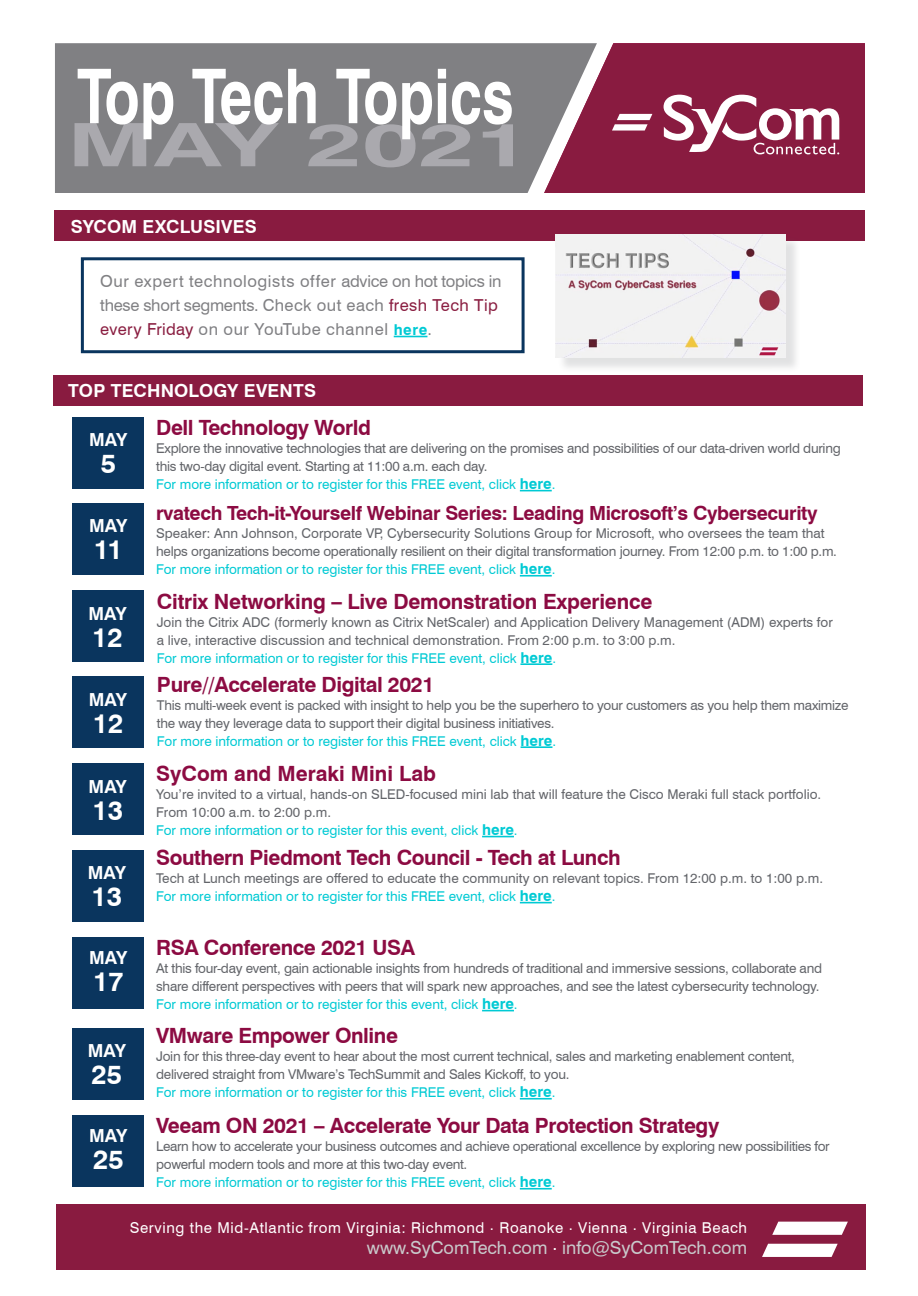
<style>
.page{position:relative;width:918px;height:1296px;background:#fff}
.page>*{position:absolute;margin:0;border:0;box-sizing:border-box;transform-origin:0 0}
.t1{font:700 27px "Swiss 721 BT";color:#fff}
.t2{font:700 21px "Swiss 721 BT";letter-spacing:-.02em;color:#8c0b42}
.t3{font:700 21px "Swiss 721 BT";color:#8c0b42}
.t4{font:700 19.5px "Swiss 721 BT";letter-spacing:-.02em;color:#8c0b42}
.Body_Bulleted{font:700 18px "Swiss 721 BT";letter-spacing:.005em;color:#fff}
.t5{font:18px "Swiss 721 BT";color:#c9c9cb}
.Body_Bulleted-2{font:16.5px/24px "Swiss 721 BT";letter-spacing:.025em;color:#808083}
.t6{font:15px "Swiss 721 BT";letter-spacing:.045em;color:#fff}
.t7{font:13.5px/18px "Swiss 721 BT";letter-spacing:-.02em;color:#63656a}
.t8{font:13.5px "Swiss 721 BT";color:#00cad4}
.t9{font:13.5px/18px "Swiss 721 BT";color:#63656a}
.s1{color:#8a1e41}
.s2{font-weight:700;font-size:15px;color:#00cad4}
.s3{font-weight:700;font-size:15px}
</style>
<div class="page">
<div style="left:56px;top:1205px;width:810px;height:65px;background:#891b40"></div>
<svg style="left:762px;top:1244px;width:76px;height:13px"></svg>
<svg style="left:772px;top:1222px;width:76px;height:13px"></svg>
<div style="left:72px;top:417px;width:72px;height:72px;background:#0a355e"></div>
<div style="left:72px;top:504px;width:72px;height:71px;background:#0a355e"></div>
<div style="left:72px;top:763px;width:72px;height:72px;background:#0a355e"></div>
<div style="left:72px;top:590px;width:72px;height:72px;background:#0a355e"></div>
<div style="left:72px;top:850px;width:72px;height:72px;background:#0a355e"></div>
<div style="left:72px;top:937px;width:72px;height:72px;background:#0a355e"></div>
<div style="left:597px;top:43px;width:268px;height:150px;background:#891b40"></div>
<svg style="left:612px;top:114px;width:40px;height:17px"></svg>
<svg style="left:664px;top:95px;width:175px;height:59px"></svg>
<svg style="left:55px;top:43px;width:542px;height:150px;background:#887f84"></svg>
<div style="left:81px;top:257px;width:444px;height:96px;background:#fff;border:3px solid #0a355e"></div>
<hr style="left:394px;top:336px;width:33px;height:1px;background:#00cad4">
<div style="left:53px;top:375px;width:810px;height:30px;background:#891b40"></div>
<hr style="left:520px;top:490px;width:32px;height:1px;background:#00cad4">
<div style="left:54px;top:211px;width:811px;height:30px;background:#891b40"></div>
<div style="left:558px;top:236px;width:243px;height:137px;background:#63656a;opacity:.19"></div>
<img style="left:556px;top:234px;width:230px;height:124px">
<hr style="left:520px;top:575px;width:32px;height:2px;background:#00cad4">
<hr style="left:482px;top:836px;width:32px;height:1px;background:#00cad4">
<hr style="left:520px;top:663px;width:32px;height:2px;background:#00cad4">
<hr style="left:520px;top:902px;width:32px;height:1px;background:#00cad4">
<hr style="left:482px;top:1010px;width:32px;height:1px;background:#00cad4">
<div style="left:72px;top:676px;width:72px;height:72px;background:#0a355e"></div>
<hr style="left:521px;top:746px;width:31px;height:2px;background:#00cad4">
<div style="left:72px;top:1028px;width:72px;height:72px;background:#0a355e"></div>
<div style="left:72px;top:1115px;width:72px;height:72px;background:#0a355e"></div>
<hr style="left:520px;top:1098px;width:32px;height:2px;background:#00cad4">
<hr style="left:520px;top:1188px;width:32px;height:2px;background:#00cad4">
<svg style="left:75px;top:69px;width:438px;height:98px"></svg>
<p class="Body_Bulleted" style="left:71px;top:216px;width:187px">SYCOM EXCLUSIVES</p>
<p class="Body_Bulleted-2" style="left:100px;top:269px;width:403px">Our expert technologists offer advice on hot topics in these short segments. Check out each <span class="s1">fresh Tech Tip every Friday</span> on our YouTube channel <span class="s2">here</span>.</p>
<p class="Body_Bulleted" style="left:68px;top:380px;width:249px">TOP TECHNOLOGY EVENTS</p>
<p class="t2" style="left:156px;top:415px;width:216px">Dell Technology World</p>
<p class="t7" style="left:156px;top:439px;width:686px">Explore the innovative technologies that are delivering on the promises and possibilities of our data-driven world during this two-day digital event. Starting at 11:00 a.m. each day.</p>
<p class="t8" style="left:156px;top:476px;width:401px">For more information or to register for this FREE event, click <span class="s3">here</span>.</p>
<p class="Body_Bulleted" style="left:89px;top:428px;width:40px">MAY</p>
<p class="t1" style="left:101px;top:447px;width:17px">5</p>
<p class="Body_Bulleted" style="left:89px;top:514px;width:40px">MAY</p>
<p class="t1" style="left:94px;top:533px;width:30px">11</p>
<p class="Body_Bulleted" style="left:88px;top:603px;width:40px">MAY</p>
<p class="t1" style="left:92px;top:621px;width:32px">12</p>
<p class="Body_Bulleted" style="left:89px;top:689px;width:40px">MAY</p>
<p class="t1" style="left:93px;top:707px;width:32px">12</p>
<p class="Body_Bulleted" style="left:89px;top:776px;width:40px">MAY</p>
<p class="t1" style="left:92px;top:794px;width:32px">13</p>
<p class="Body_Bulleted" style="left:88px;top:862px;width:40px">MAY</p>
<p class="t1" style="left:92px;top:880px;width:32px">13</p>
<p class="Body_Bulleted" style="left:89px;top:947px;width:40px">MAY</p>
<p class="t1" style="left:93px;top:965px;width:32px">17</p>
<p class="Body_Bulleted" style="left:88px;top:1040px;width:40px">MAY</p>
<p class="t1" style="left:92px;top:1058px;width:32px">25</p>
<p class="Body_Bulleted" style="left:89px;top:1125px;width:40px">MAY</p>
<p class="t1" style="left:93px;top:1143px;width:32px">25</p>
<p class="t4" style="left:156px;top:501px;width:663px">rvatech Tech-it-Yourself Webinar Series: Leading Microsoft’s Cybersecurity</p>
<p class="t7" style="left:156px;top:524px;width:682px">Speaker: Ann Johnson, Corporate VP, Cybersecurity Solutions Group for Microsoft, who oversees the team that helps organizations become operationally resilient on their digital transformation journey. From 12:00 p.m. to 1:00 p.m.</p>
<p class="t8" style="left:156px;top:561px;width:401px">For more information or to register for this FREE event, click <span class="s3">here</span>.</p>
<p class="t2" style="left:157px;top:588px;width:497px">Citrix Networking – Live Demonstration Experience</p>
<p class="t9" style="left:157px;top:613px;width:678px">Join the Citrix ADC (formerly known as Citrix NetScaler) and Application Delivery Management (ADM) experts for a live, interactive discussion and technical demonstration. From 2:00 p.m. to 3:00 p.m.</p>
<p class="t8" style="left:157px;top:650px;width:401px">For more information or to register for this FREE event, click <span class="s3">here</span>.</p>
<p class="t2" style="left:157px;top:671px;width:279px">Pure//Accelerate Digital 2021</p>
<p class="t7" style="left:157px;top:696px;width:693px">This multi-week event is packed with insight to help you be the superhero to your customers as you help them maximize the way they leverage data to support their digital business initiatives.</p>
<p class="t8" style="left:157px;top:733px;width:401px">For more information or to register for this FREE event, click <span class="s3">here</span>.</p>
<p class="t3" style="left:156px;top:761px;width:281px">SyCom and Meraki Mini Lab</p>
<p class="t9" style="left:156px;top:785px;width:667px">You’re invited to a virtual, hands-on SLED-focused mini lab that will feature the Cisco Meraki full stack portfolio.<br>From 10:00 a.m. to 2:00 p.m.</p>
<p class="t8" style="left:156px;top:822px;width:363px">For more information or to register for this event, click <span class="s3">here</span>.</p>
<p class="t2" style="left:156px;top:845px;width:466px">Southern Piedmont Tech Council - Tech at Lunch</p>
<p class="t9" style="left:156px;top:869px;width:668px">Tech at Lunch meetings are offered to educate the community on relevant topics. From 12:00 p.m. to 1:00 p.m.</p>
<p class="t8" style="left:156px;top:888px;width:401px">For more information or to register for this FREE event, click <span class="s3">here</span>.</p>
<p class="t2" style="left:156px;top:935px;width:260px">RSA Conference 2021 USA</p>
<p class="t7" style="left:156px;top:959px;width:667px">At this four-day event, gain actionable insights from hundreds of traditional and immersive sessions, collaborate and share different perspectives with peers that will spark new approaches, and see the latest cybersecurity technology.</p>
<p class="t8" style="left:156px;top:996px;width:363px">For more information or to register for this event, click <span class="s3">here</span>.</p>
<p class="t2" style="left:156px;top:1023px;width:243px">VMware Empower Online</p>
<p class="t7" style="left:156px;top:1047px;width:640px">Join for this three-day event to hear about the most current technical, sales and marketing enablement content, delivered straight from VMware’s TechSummit and Sales Kickoff, to you.</p>
<p class="t8" style="left:156px;top:1084px;width:401px">For more information or to register for this FREE event, click <span class="s3">here</span>.</p>
<p class="t2" style="left:156px;top:1113px;width:565px">Veeam ON 2021 – Accelerate Your Data Protection Strategy</p>
<p class="t7" style="left:156px;top:1137px;width:675px">Learn how to accelerate your business outcomes and achieve operational excellence by exploring new possibilities for powerful modern tools and more at this two-day event.</p>
<p class="t8" style="left:156px;top:1174px;width:401px">For more information or to register for this FREE event, click <span class="s3">here</span>.</p>
<p class="t6" style="left:130px;top:1218px;width:619px">Serving the Mid-Atlantic from Virginia: Richmond . Roanoke . Vienna . Virginia Beach</p>
<p class="t5" style="left:367px;top:1237px;width:382px">www.SyComTech.com <sup>.</sup> info@SyComTech.com</p>
</div>
